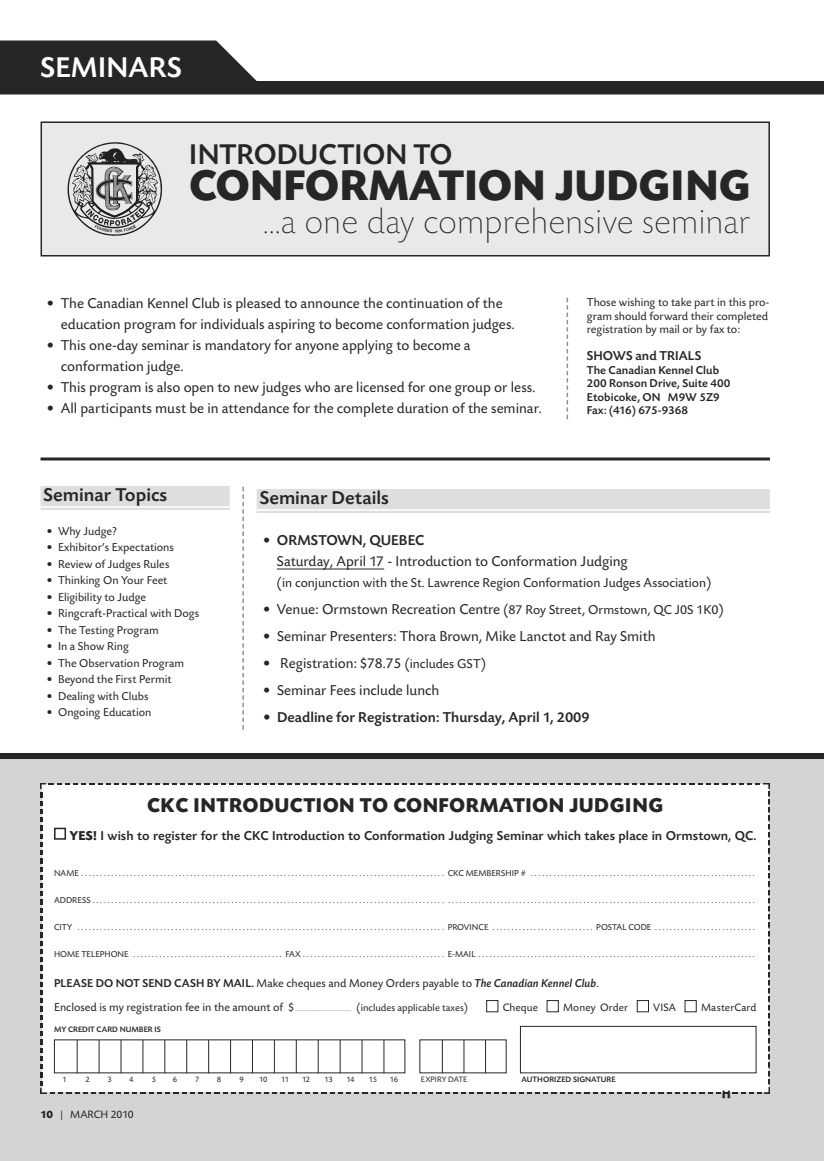
<style>
.page{position:relative;width:824px;height:1161px;background:#fff}
.page>*{position:absolute;margin:0;border:0;box-sizing:border-box;transform-origin:0 0}
.t1{font:700 45px "Today BEF";color:#272627}
.t2{font:200 36px "Today BEF";letter-spacing:-.005em;color:#272627}
.t3{font:500 30px "Today BEF";color:#272627}
.t4{font:500 30px "Today BEF";color:#fff}
.t5{font:27px "Courier";color:#272627}
.t6{font:700 21px "Today BEF";letter-spacing:.02em;color:#272627}
.t7{font:500 19.5px "Today BEF";color:#272627}
.t8{font:15px/21px "Today BEF";color:#272627}
.t9{font:500 15px "Today BEF";color:#272627}
.t10{font:500 13.5px "Today BEF";color:#272627}
.t11{font:13.5px "Today BEF";color:#272627}
.t12{font:12px/13.5px "Today BEF";color:#272627}
.t13{font:500 12px/13.5px "Today BEF";color:#272627}
.t14{font:11.25px "Today BEF";letter-spacing:.01em;color:#272627}
.t15{font:9px "Today BEF";color:#272627}
.t16{font:500 8.25px "Today BEF";color:#272627}
.t17{font:8.25px "Today BEF";letter-spacing:-.035em;color:#272627}
.t18{font:8.25px "Today BEF";color:#272627}
.s1{font-weight:500}
.s2{font-size:15px}
.s3{font-size:13.5px}
.s4{font-weight:700}
.s5{font-weight:500;font-style:italic}
.s6{font-weight:200}
.s7{font-size:10.5px}
</style>
<div class="page">
<div style="left:0;top:756px;width:824px;height:405px;background:#d4d4d4"></div>
<div style="left:40px;top:783px;width:730px;height:311px;background:#fff"></div>
<div style="left:0;top:753px;width:824px;height:6px;background:#272627"></div>
<div style="left:41px;top:122px;width:728px;height:134px;background:#e9e9e9"></div>
<div style="left:40px;top:122px;width:730px;height:134px;border:2px solid #272627"></div>
<svg style="left:68px;top:142px;width:94px;height:94px"></svg>
<div style="left:685px;top:1001px;width:11px;height:11px;background:#fff"></div>
<div style="left:684px;top:1000px;width:12px;height:12px;border:1px solid #272627"></div>
<div style="left:637px;top:1001px;width:11px;height:11px;background:#fff"></div>
<div style="left:636px;top:1000px;width:12px;height:12px;border:1px solid #272627"></div>
<div style="left:547px;top:1001px;width:11px;height:11px;background:#fff"></div>
<div style="left:546px;top:1000px;width:12px;height:12px;border:1px solid #272627"></div>
<div style="left:486px;top:1001px;width:12px;height:11px;background:#fff"></div>
<div style="left:486px;top:1000px;width:12px;height:12px;border:1px solid #272627"></div>
<div style="left:55px;top:828px;width:10px;height:11px;background:#fff"></div>
<div style="left:54px;top:828px;width:12px;height:12px;border:2px solid #272627"></div>
<hr style="left:77px;top:1040px;width:1px;height:33px;background:#272627">
<hr style="left:99px;top:1040px;width:1px;height:33px;background:#272627">
<hr style="left:121px;top:1040px;width:1px;height:33px;background:#272627">
<hr style="left:142px;top:1040px;width:1px;height:33px;background:#272627">
<hr style="left:164px;top:1040px;width:1px;height:33px;background:#272627">
<hr style="left:186px;top:1040px;width:1px;height:33px;background:#272627">
<hr style="left:208px;top:1040px;width:1px;height:33px;background:#272627">
<hr style="left:230px;top:1040px;width:1px;height:33px;background:#272627">
<hr style="left:252px;top:1040px;width:1px;height:33px;background:#272627">
<hr style="left:274px;top:1040px;width:1px;height:33px;background:#272627">
<hr style="left:296px;top:1040px;width:1px;height:33px;background:#272627">
<hr style="left:318px;top:1040px;width:1px;height:33px;background:#272627">
<hr style="left:340px;top:1040px;width:1px;height:33px;background:#272627">
<hr style="left:361px;top:1040px;width:1px;height:33px;background:#272627">
<hr style="left:383px;top:1040px;width:1px;height:33px;background:#272627">
<hr style="left:442px;top:1040px;width:1px;height:33px;background:#272627">
<hr style="left:463px;top:1040px;width:1px;height:33px;background:#272627">
<hr style="left:485px;top:1040px;width:1px;height:33px;background:#272627">
<div style="left:520px;top:1026px;width:236px;height:47px;border:1px solid #272627"></div>
<svg style="left:0;top:40px;width:824px;height:54px"></svg>
<hr style="left:40px;top:458px;width:730px;height:2px;background:#272627">
<div style="left:256px;top:489px;width:514px;height:24px;background:#dfdedf"></div>
<hr style="left:256px;top:509px;width:514px;height:2px;background:#fff">
<hr style="left:277px;top:569px;width:107px;height:1px;background:#272627">
<div style="left:40px;top:486px;width:190px;height:24px;background:#dfdedf"></div>
<hr style="left:40px;top:506px;width:190px;height:2px;background:#fff">
<svg style="left:566px;top:298px;width:2px;height:121px"></svg>
<svg style="left:242px;top:487px;width:2px;height:243px"></svg>
<p class="t4" style="left:40px;top:56px;width:143px">SEMINARS</p>
<p class="t3" style="left:189px;top:143px;width:265px">INTRODUCTION TO</p>
<p class="t1" style="left:189px;top:168px;width:563px">CONFORMATION JUDGING</p>
<p class="t2" style="left:263px;top:207px;width:489px">...a one day comprehensive seminar</p>
<p class="t8" style="left:61px;top:294px;width:455px;text-indent:-14px">• The Canadian Kennel Club is pleased to announce the continuation of the education program for individuals aspiring to become conformation judges.</p>
<p class="t8" style="left:61px;top:336px;width:411px;text-indent:-14px">• This one-day seminar is mandatory for anyone applying to become a conformation judge.</p>
<p class="t8" style="left:47px;top:378px;width:490px">• This program is also open to new judges who are licensed for one group or less.</p>
<p class="t8" style="left:47px;top:399px;width:496px">• All participants must be in attendance for the complete duration of the seminar.</p>
<p class="t12" style="left:587px;top:297px;width:184px">Those wishing to take part in this pro&shy;gram should forward their completed registration by mail or by fax to:</p>
<p class="t10" style="left:587px;top:351px;width:116px">SHOWS and TRIALS</p>
<p class="t13" style="left:587px;top:364px;width:145px">The Canadian Kennel Club<br>200 Ronson Drive, Suite 400<br>Etobicoke, ON M9W 5Z9<br>Fax: (416) 675-9368</p>
<p class="t7" style="left:44px;top:488px;width:125px">Seminar Topics</p>
<p class="t12" style="left:47px;top:525px;width:72px">• Why Judge?</p>
<p class="t12" style="left:47px;top:542px;width:129px">• Exhibitor’s Expectations</p>
<p class="t12" style="left:47px;top:558px;width:124px">• Review of Judges Rules</p>
<p class="t12" style="left:47px;top:575px;width:122px">• Thinking On Your Feet</p>
<p class="t12" style="left:47px;top:591px;width:101px">• Eligibility to Judge</p>
<p class="t12" style="left:47px;top:608px;width:154px">• Ringcraft-Practical with Dogs</p>
<p class="t12" style="left:47px;top:624px;width:114px">• The Testing Program</p>
<p class="t12" style="left:47px;top:641px;width:84px">• In a Show Ring</p>
<p class="t12" style="left:47px;top:657px;width:139px">• The Observation Program</p>
<p class="t12" style="left:47px;top:674px;width:126px">• Beyond the First Permit</p>
<p class="t12" style="left:47px;top:690px;width:103px">• Dealing with Clubs</p>
<p class="t12" style="left:47px;top:707px;width:106px">• Ongoing Education</p>
<p class="t7" style="left:260px;top:491px;width:131px">Seminar Details</p>
<p class="t8" style="left:277px;top:531px;width:352px;text-indent:-14px">• <span class="s1">ORMSTOWN, QUEBEC<br></span>Saturday, April 17 - Introduction to Conformation Judging</p>
<p class="t11" style="left:277px;top:578px;width:436px"><span class="s2">(</span>in conjunction with the St. Lawrence Region Conformation Judges Association<span class="s2">)</span></p>
<p class="t8" style="left:263px;top:600px;width:462px">• Venue: Ormstown Recreation Centre (<span class="s3">87 Roy Street, Ormstown, QC J0S 1K0</span>)</p>
<p class="t8" style="left:263px;top:627px;width:394px">• Seminar Presenters: Thora Brown, Mike Lanctot and Ray Smith</p>
<p class="t8" style="left:263px;top:654px;width:225px">• Registration: $78.75 (<span class="s3">includes GST</span>)</p>
<p class="t8" style="left:263px;top:681px;width:178px">• Seminar Fees include lunch</p>
<p class="t9" style="left:263px;top:712px;width:328px">• Deadline for Registration: Thursday, April 1, 2009</p>
<p class="t6" style="left:147px;top:798px;width:517px">CKC INTRODUCTION TO CONFORMATION JUDGING</p>
<p class="t10" style="left:69px;top:830px;width:688px"><span class="s4">YES!</span> I wish to register for the CKC Introduction to Conformation Judging Seminar which takes place in Ormstown, QC.</p>
<p class="t15" style="left:54px;top:869px;width:702px">NAME................................................................................................. CKCMEMBERSHIP# ............................................................</p>
<p class="t15" style="left:54px;top:896px;width:702px">ADDRESS.............................................................................................. ..................................................................................</p>
<p class="t15" style="left:54px;top:923px;width:702px">CITY .................................................................................................. PROVINCE ........................... POSTALCODE ...........................</p>
<p class="t15" style="left:54px;top:950px;width:702px">HOMETELEPHONE ........................................ FAX...................................... E-MAIL..........................................................................</p>
<p class="t12" style="left:54px;top:972px;width:546px;line-height:24px"><span class="s1">PLEASE DO NOT SEND CASH BY MAIL.</span> Make cheques and Money Orders payable to <span class="s5">The Canadian Kennel Club</span>.<br>Enclosed is my registration fee in the amount of $ <span class="s6">............................</span> (<span class="s7">includes applicable taxes</span>)</p>
<p class="t14" style="left:502px;top:1003px;width:37px">Cheque</p>
<p class="t14" style="left:563px;top:1003px;width:67px">Money Order</p>
<p class="t14" style="left:653px;top:1003px;width:24px">VISA</p>
<p class="t14" style="left:701px;top:1003px;width:57px">MasterCard</p>
<p class="t16" style="left:54px;top:1026px;width:108px">MY CREDIT CARD NUMBER IS</p>
<p class="t17" style="left:62px;top:1076px;width:6px">1</p>
<p class="t17" style="left:86px;top:1076px;width:6px">2</p>
<p class="t17" style="left:107px;top:1076px;width:6px">3</p>
<p class="t17" style="left:129px;top:1076px;width:6px">4</p>
<p class="t17" style="left:152px;top:1076px;width:6px">5</p>
<p class="t17" style="left:173px;top:1076px;width:6px">6</p>
<p class="t17" style="left:195px;top:1076px;width:6px">7</p>
<p class="t17" style="left:217px;top:1076px;width:6px">8</p>
<p class="t17" style="left:239px;top:1076px;width:6px">9</p>
<p class="t17" style="left:259px;top:1076px;width:10px">10</p>
<p class="t17" style="left:281px;top:1076px;width:10px">11</p>
<p class="t17" style="left:302px;top:1076px;width:10px">12</p>
<p class="t17" style="left:324px;top:1076px;width:10px">13</p>
<p class="t17" style="left:346px;top:1076px;width:10px">14</p>
<p class="t17" style="left:369px;top:1076px;width:10px">15</p>
<p class="t17" style="left:390px;top:1076px;width:10px">16</p>
<p class="t18" style="left:421px;top:1076px;width:48px">EXPIRY DATE</p>
<p class="t16" style="left:521px;top:1076px;width:96px">AUTHORIZED SIGNATURE</p>
<p class="t14" style="left:40px;top:1110px;width:95px"><span class="s4">10</span> | MARCH 2010</p>
<p class="t5" style="left:734px;top:1100px;width:18px;rotate:-180deg">"</p>
</div>
